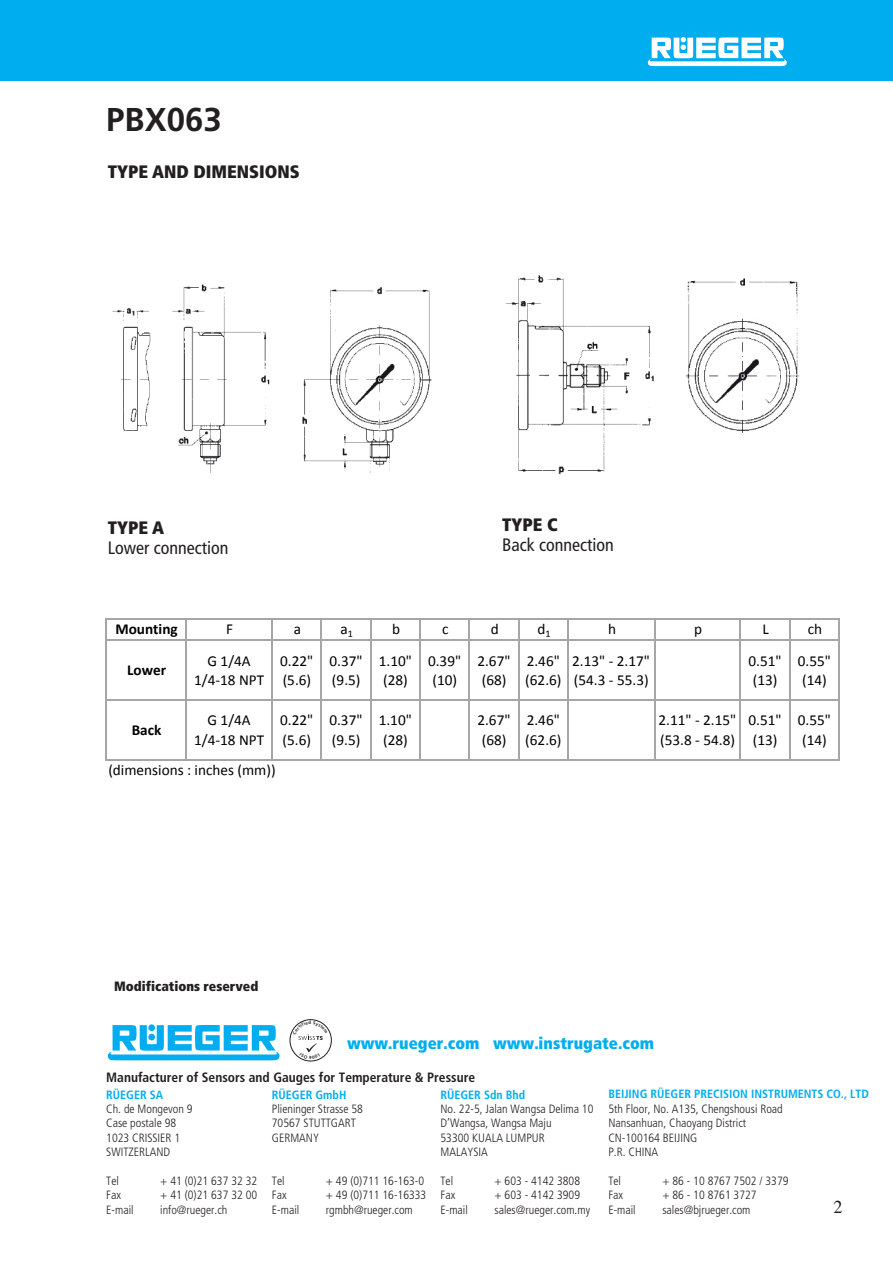
<style>
.page{position:relative;width:893px;height:1263px;background:#fff}
.page>*{position:absolute;margin:0;border:0;box-sizing:border-box;transform-origin:0 0}
.t1{font:700 33px "Frutiger";color:#231f20}
.HELV_BLACK_8{font:condensed 18px "Frutiger";color:#231f20}
.HELV_BLACK_8-2{font:900 condensed 18px "Frutiger";color:#231f20}
.t2{font:18px "Times";color:#231f20}
.Normal_e{font:900 condensed 16.5px "Frutiger";color:#00aeef}
.t3{font:15.3px/20px "Calibri";color:#000}
.t4{font:700 15.3px "Calibri";color:#000}
.Normal_e-2{font:700 condensed 13.5px "Frutiger";color:#231f20}
.HELV_BLACK_8-3{font:900 condensed 13.5px "Frutiger";color:#231f20}
.Normal_e-3{font:300 condensed 12px/14.4px "Frutiger";color:#231f20}
.Normal_e-4{font:700 condensed 12px "Frutiger";color:#00aeef}
</style>
<div class="page">
<div style="left:0;top:0;width:893px;height:81px;background:#00aeef"></div>
<div style="left:646px;top:33px;width:145px;height:35px;background:linear-gradient(to right,#00aeef,#00aeef)"></div>
<svg style="left:646px;top:37px;width:141px;height:29px"></svg>
<img style="left:112px;top:284px;width:320px;height:188px">
<img style="left:505px;top:275px;width:295px;height:200px">
<svg style="left:108px;top:1025px;width:172px;height:35px"></svg>
<div style="left:290px;top:1019px;width:42px;height:42px;border:1px solid #231f20;border-radius:50%"></div>
<hr style="left:105px;top:618px;width:1px;height:143px;background:#a6a6a6">
<hr style="left:186px;top:619px;width:1px;height:142px;background:#a6a6a6">
<hr style="left:271px;top:619px;width:2px;height:142px;background:#a6a6a6">
<hr style="left:321px;top:619px;width:1px;height:142px;background:#a6a6a6">
<hr style="left:370px;top:619px;width:1px;height:142px;background:#a6a6a6">
<hr style="left:419px;top:619px;width:2px;height:142px;background:#a6a6a6">
<hr style="left:469px;top:619px;width:1px;height:142px;background:#a6a6a6">
<hr style="left:518px;top:619px;width:1px;height:142px;background:#a6a6a6">
<hr style="left:567px;top:619px;width:2px;height:142px;background:#a6a6a6">
<hr style="left:654px;top:619px;width:1px;height:142px;background:#a6a6a6">
<hr style="left:740px;top:619px;width:1px;height:142px;background:#a6a6a6">
<hr style="left:789px;top:619px;width:1px;height:142px;background:#a6a6a6">
<hr style="left:838px;top:619px;width:2px;height:142px;background:#a6a6a6">
<hr style="left:106px;top:618px;width:734px;height:1px;background:#a6a6a6">
<hr style="left:106px;top:640px;width:734px;height:1px;background:#a6a6a6">
<hr style="left:106px;top:700px;width:734px;height:1px;background:#a6a6a6">
<hr style="left:106px;top:759px;width:734px;height:2px;background:#a6a6a6">
<svg style="left:293px;top:1021px;width:35px;height:38px"></svg>
<p class="t1" style="left:106px;top:100px;width:117px">PBX063</p>
<p class="HELV_BLACK_8-2" style="left:108px;top:161px;width:193px">TYPE AND DIMENSIONS</p>
<p class="HELV_BLACK_8-2" style="left:108px;top:517px;width:58px">TYPE A</p>
<p class="HELV_BLACK_8" style="left:108px;top:538px;width:122px">Lower connection</p>
<p class="HELV_BLACK_8-2" style="left:502px;top:514px;width:57px">TYPE C</p>
<p class="HELV_BLACK_8" style="left:502px;top:534px;width:113px">Back connection</p>
<p class="t4" style="left:115px;top:619px;width:64px">Mounting</p>
<p class="t3" style="left:226px;top:619px;width:8px">F</p>
<p class="t3" style="left:294px;top:619px;width:9px">a</p>
<p class="t3" style="left:340px;top:619px;width:14px">a<sub>1</sub></p>
<p class="t3" style="left:392px;top:619px;width:9px">b</p>
<p class="t3" style="left:442px;top:619px;width:8px">c</p>
<p class="t3" style="left:491px;top:619px;width:9px">d</p>
<p class="t3" style="left:537px;top:619px;width:15px">d<sub>1</sub></p>
<p class="t3" style="left:608px;top:619px;width:9px">h</p>
<p class="t3" style="left:694px;top:619px;width:9px">p</p>
<p class="t3" style="left:762px;top:619px;width:8px">L</p>
<p class="t3" style="left:808px;top:619px;width:16px">ch</p>
<p class="t4" style="left:127px;top:661px;width:41px">Lower</p>
<p class="t3" style="left:194px;top:650px;width:72px;text-align:center">G 1/4A<br>1/4-18 NPT</p>
<p class="t3" style="left:280px;top:650px;width:35px">0.22" (5.6)</p>
<p class="t3" style="left:329px;top:650px;width:35px">0.37" (9.5)</p>
<p class="t3" style="left:379px;top:650px;width:35px">1.10" (28)</p>
<p class="t3" style="left:428px;top:650px;width:35px">0.39" (10)</p>
<p class="t3" style="left:477px;top:650px;width:35px">2.67" (68)</p>
<p class="t3" style="left:525px;top:650px;width:38px">2.46" (62.6)</p>
<p class="t3" style="left:572px;top:650px;width:79px">2.13" - 2.17" (54.3 - 55.3)</p>
<p class="t3" style="left:748px;top:650px;width:35px">0.51" (13)</p>
<p class="t3" style="left:798px;top:650px;width:35px">0.55" (14)</p>
<p class="t4" style="left:132px;top:720px;width:31px">Back</p>
<p class="t3" style="left:194px;top:710px;width:72px;text-align:center">G 1/4A<br>1/4-18 NPT</p>
<p class="t3" style="left:280px;top:710px;width:35px">0.22" (5.6)</p>
<p class="t3" style="left:329px;top:710px;width:35px">0.37" (9.5)</p>
<p class="t3" style="left:379px;top:710px;width:35px">1.10" (28)</p>
<p class="t3" style="left:477px;top:710px;width:35px">2.67" (68)</p>
<p class="t3" style="left:525px;top:710px;width:38px">2.46" (62.6)</p>
<p class="t3" style="left:659px;top:710px;width:79px">2.11" - 2.15" (53.8 - 54.8)</p>
<p class="t3" style="left:748px;top:710px;width:35px">0.51" (13)</p>
<p class="t3" style="left:798px;top:710px;width:35px">0.55" (14)</p>
<p class="t3" style="left:108px;top:760px;width:169px">(dimensions : inches (mm))</p>
<p class="HELV_BLACK_8-3" style="left:114px;top:978px;width:146px">Modifications reserved</p>
<p class="Normal_e" style="left:347px;top:1033px;width:134px">www.rueger.com</p>
<p class="Normal_e" style="left:493px;top:1033px;width:162px">www.instrugate.com</p>
<p class="Normal_e-4" style="left:608px;top:1087px;width:262px">BEIJING RÜEGER PRECISION INSTRUMENTS CO., LTD</p>
<p class="Normal_e-3" style="left:608px;top:1101px;width:176px">5th Floor, No. A135, Chengshousi Road</p>
<p class="Normal_e-3" style="left:608px;top:1116px;width:139px">Nansanhuan, Chaoyang District</p>
<p class="Normal_e-3" style="left:608px;top:1130px;width:90px">CN-100164 BEIJING</p>
<p class="Normal_e-3" style="left:608px;top:1145px;width:51px">P.R. CHINA</p>
<p class="Normal_e-3" style="left:608px;top:1173px;width:14px">Tel</p>
<p class="Normal_e-3" style="left:662px;top:1173px;width:128px">+ 86 - 10 8767 7502 / 3379</p>
<p class="Normal_e-3" style="left:608px;top:1188px;width:16px">Fax</p>
<p class="Normal_e-3" style="left:662px;top:1188px;width:96px">+ 86 - 10 8761 3727</p>
<p class="Normal_e-3" style="left:608px;top:1202px;width:29px">E-mail</p>
<p class="Normal_e-3" style="left:662px;top:1202px;width:90px">sales@bjrueger.com</p>
<p class="Normal_e-2" style="left:106px;top:1069px;width:370px">Manufacturer of Sensors and Gauges for Temperature &amp; Pressure</p>
<p class="Normal_e-4" style="left:106px;top:1087px;width:58px">RÜEGER SA</p>
<p class="Normal_e-3" style="left:106px;top:1102px;width:88px">Ch. de Mongevon 9</p>
<p class="Normal_e-3" style="left:106px;top:1116px;width:71px">Case postale 98</p>
<p class="Normal_e-3" style="left:106px;top:1130px;width:75px">1023 CRISSIER 1</p>
<p class="Normal_e-3" style="left:106px;top:1145px;width:66px">SWITZERLAND</p>
<p class="Normal_e-3" style="left:106px;top:1174px;width:14px">Tel</p>
<p class="Normal_e-3" style="left:160px;top:1174px;width:98px">+ 41 (0)21 637 32 32</p>
<p class="Normal_e-3" style="left:106px;top:1188px;width:16px">Fax</p>
<p class="Normal_e-3" style="left:160px;top:1188px;width:98px">+ 41 (0)21 637 32 00</p>
<p class="Normal_e-3" style="left:106px;top:1202px;width:29px">E-mail</p>
<p class="Normal_e-3" style="left:160px;top:1202px;width:69px">info@rueger.ch</p>
<p class="Normal_e-4" style="left:272px;top:1087px;width:76px">RÜEGER GmbH</p>
<p class="Normal_e-3" style="left:272px;top:1102px;width:93px">Plieninger Strasse 58</p>
<p class="Normal_e-3" style="left:272px;top:1116px;width:85px">70567 STUTTGART</p>
<p class="Normal_e-3" style="left:272px;top:1130px;width:49px">GERMANY</p>
<p class="Normal_e-3" style="left:272px;top:1174px;width:14px">Tel</p>
<p class="Normal_e-3" style="left:326px;top:1174px;width:100px">+ 49 (0)711 16-163-0</p>
<p class="Normal_e-3" style="left:272px;top:1188px;width:16px">Fax</p>
<p class="Normal_e-3" style="left:326px;top:1188px;width:102px">+ 49 (0)711 16-16333</p>
<p class="Normal_e-3" style="left:272px;top:1202px;width:29px">E-mail</p>
<p class="Normal_e-3" style="left:326px;top:1202px;width:88px">rgmbh@rueger.com</p>
<p class="Normal_e-4" style="left:440px;top:1087px;width:86px">RÜEGER Sdn Bhd</p>
<p class="Normal_e-3" style="left:440px;top:1102px;width:154px">No. 22-5, Jalan Wangsa Delima 10<br>D’Wangsa, Wangsa Maju</p>
<p class="Normal_e-3" style="left:440px;top:1130px;width:106px">53300 KUALA LUMPUR</p>
<p class="Normal_e-3" style="left:440px;top:1145px;width:49px">MALAYSIA</p>
<p class="Normal_e-3" style="left:440px;top:1174px;width:14px">Tel</p>
<p class="Normal_e-3" style="left:494px;top:1174px;width:87px">+ 603 - 4142 3808</p>
<p class="Normal_e-3" style="left:440px;top:1188px;width:16px">Fax</p>
<p class="Normal_e-3" style="left:494px;top:1188px;width:87px">+ 603 - 4142 3909</p>
<p class="Normal_e-3" style="left:440px;top:1202px;width:29px">E-mail</p>
<p class="Normal_e-3" style="left:494px;top:1202px;width:97px">sales@rueger.com.my</p>
<p class="t2" style="left:833px;top:1195px;width:10px">2</p>
</div>
